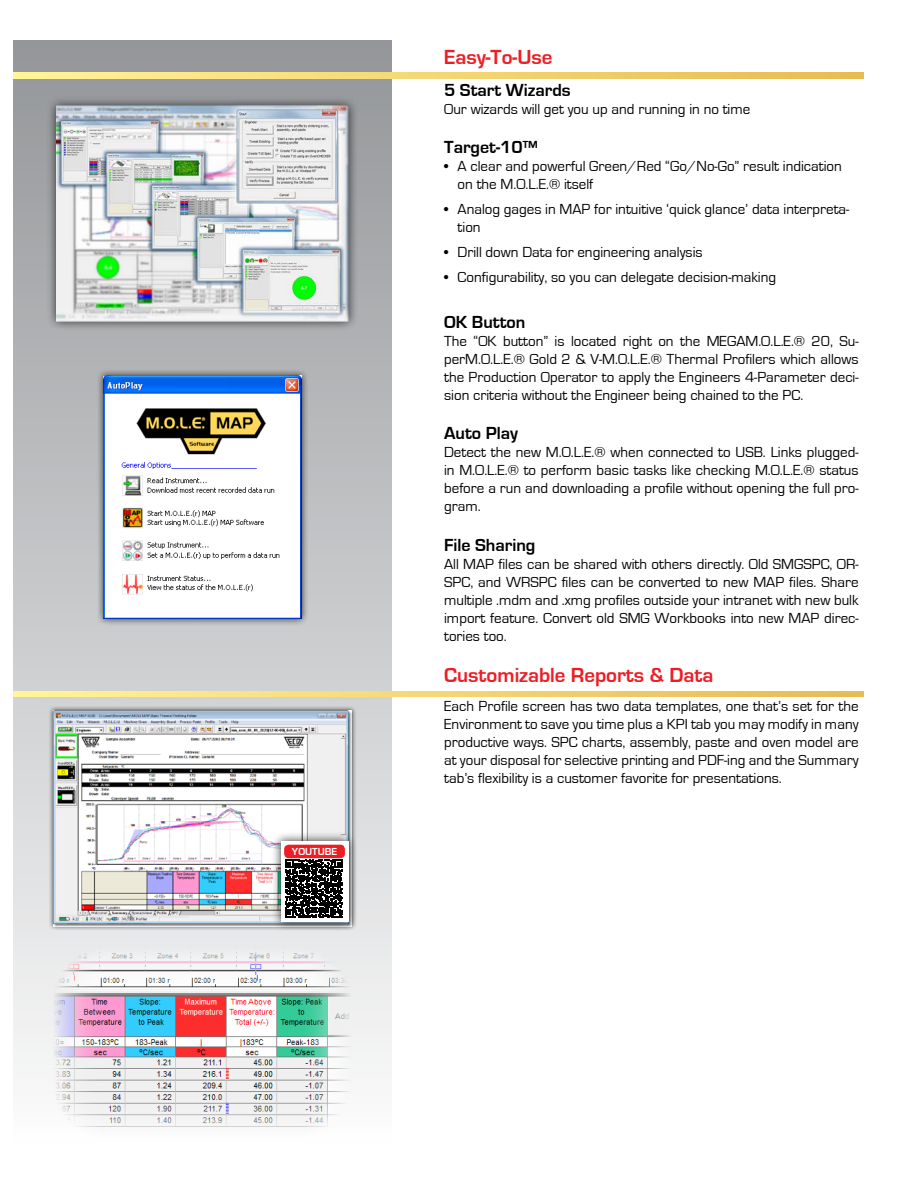
<style>
.page{position:relative;width:918px;height:1188px;background:#fff}
.page>*{position:absolute;margin:0;border:0;box-sizing:border-box;transform-origin:0 0}
.t1{font:700 21px "Eurostile";color:#ed1d24}
.t2{font:700 18px "Eurostile";color:#000}
.t3{font:15px/18px "Eurostile";color:#000;text-align:justify}
.t4{font:700 10.5px "Eurostile";color:#fff}
</style>
<div class="page">
<div style="left:14px;top:40px;width:378px;height:1108px;background:linear-gradient(to bottom,#949698,#fbfcfd)"></div>
<div style="left:46px;top:95px;width:313px;height:236px;background:#000;opacity:.75"></div>
<img style="left:56px;top:105px;width:293px;height:216px">
<div style="left:97px;top:368px;width:211px;height:258px;background:#000;opacity:.75"></div>
<img style="left:104px;top:375px;width:197px;height:243px">
<div style="left:48px;top:705px;width:309px;height:226px;background:#000;opacity:.75"></div>
<img style="left:53px;top:710px;width:299px;height:216px">
<img style="left:54px;top:948px;width:297px;height:189px">
<div style="left:271px;top:831px;width:87px;height:101px;background:#000;opacity:.75"></div>
<svg style="left:281px;top:841px;width:67px;height:81px"></svg>
<svg style="left:285px;top:860px;width:58px;height:58px"></svg>
<div style="left:284px;top:845px;width:61px;height:13px;background:#ed1d24;border-radius:4px"></div>
<svg style="left:14px;top:73px;width:850px;height:5px;background:#f3d674"></svg>
<svg style="left:14px;top:691px;width:850px;height:6px;background:#f3d674"></svg>
<p class="t4" style="left:292px;top:846px;width:47px">YOUTUBE</p>
<h1 class="t1" style="left:444px;top:45px;width:110px">Easy-To-Use</h1>
<p class="t2" style="left:444px;top:80px;width:128px">5 Start Wizards</p>
<p class="t3" style="left:444px;top:100px;width:308px">Our wizards will get you up and running in no time</p>
<p class="t2" style="left:444px;top:138px;width:95px">Target-10™</p>
<p class="t3" style="left:458px;top:158px;width:386px;text-indent:-14px">• A clear and powerful Green/Red “Go/No-Go” result indication on the M.O.L.E.® itself</p>
<p class="t3" style="left:458px;top:200px;width:393px;text-indent:-14px">• Analog gages in MAP for intuitive ‘quick glance’ data interpreta&shy;tion</p>
<p class="t3" style="left:444px;top:243px;width:260px">• Drill down Data for engineering analysis</p>
<p class="t3" style="left:444px;top:268px;width:334px">• Configurability, so you can delegate decision-making</p>
<p class="t2" style="left:444px;top:312px;width:83px">OK Button</p>
<p class="t3" style="left:444px;top:332px;width:416px">The “OK button” is located right on the MEGAM.O.L.E.® 20, Su&shy;perM.O.L.E.® Gold 2 &amp; V-M.O.L.E.® Thermal Profilers which allows the Production Operator to apply the Engineers 4-Parameter deci&shy;sion criteria without the Engineer being chained to the PC.</p>
<p class="t2" style="left:444px;top:424px;width:75px">Auto Play</p>
<p class="t3" style="left:444px;top:444px;width:416px">Detect the new M.O.L.E.® when connected to USB. Links plugged&shy;in M.O.L.E.® to perform basic tasks like checking M.O.L.E.® status before a run and downloading a profile without opening the full pro&shy;gram.</p>
<p class="t2" style="left:444px;top:535px;width:93px">File Sharing</p>
<p class="t3" style="left:444px;top:555px;width:416px">All MAP files can be shared with others directly. Old SMGSPC, OR-SPC, and WRSPC files can be converted to new MAP files. Share multiple .mdm and .xmg profiles outside your intranet with new bulk import feature. Convert old SMG Workbooks into new MAP direc&shy;tories too.</p>
<h1 class="t1" style="left:444px;top:663px;width:271px">Customizable Reports &amp; Data</h1>
<p class="t3" style="left:444px;top:697px;width:416px">Each Profile screen has two data templates, one that’s set for the Environment to save you time plus a KPI tab you may modify in many productive ways. SPC charts, assembly, paste and oven model are at your disposal for selective printing and PDF-ing and the Summary tab’s flexibility is a customer favorite for presentations.</p>
</div>
